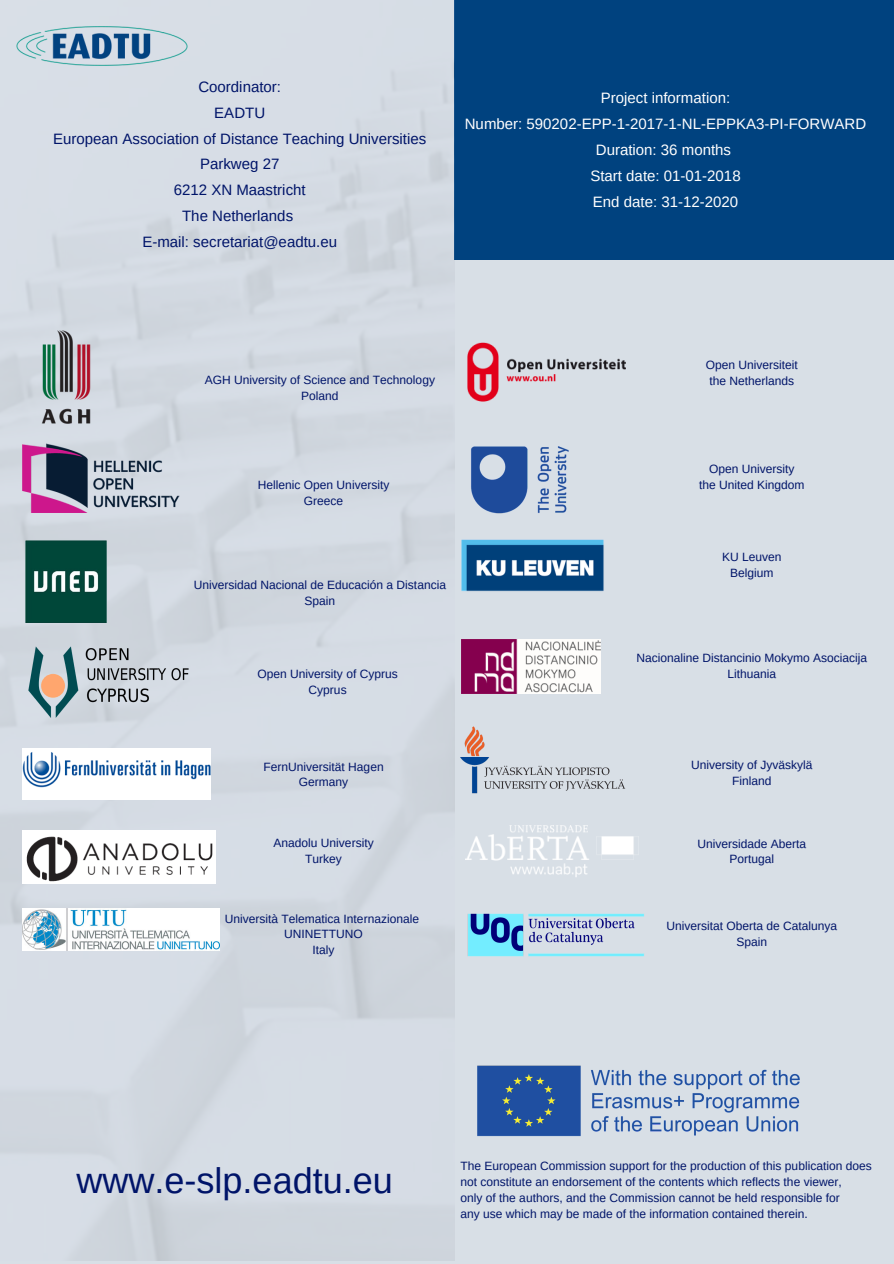
<style>
.page{position:relative;width:894px;height:1264px;background:#fff}
.page>*{position:absolute;margin:0;border:0;box-sizing:border-box;transform-origin:0 0}
.t1{font:36px "Arimo";color:#001469}
.t2{font:15px/26px "Arimo";color:#001469;text-align:center}
.t3{font:15px/26px "Arimo";color:#fff;text-align:center}
.t4{font:12px/15.8px "Arimo";color:#001469;text-align:center}
</style>
<div class="page">
<div style="left:0;top:0;width:893px;height:1263px;background:#d8dfe6"></div>
<div style="left:454px;top:0;width:439px;height:259px;background:#00427f"></div>
<img style="left:1px;top:44px;width:453px;height:1216px">
<img style="left:8px;top:319px;width:115px;height:115px">
<img style="left:23px;top:443px;width:158px;height:69px">
<img style="left:25px;top:541px;width:81px;height:81px">
<img style="left:23px;top:640px;width:173px;height:85px">
<img style="left:23px;top:748px;width:187px;height:51px">
<img style="left:477px;top:1065px;width:323px;height:72px">
<img style="left:16px;top:26px;width:171px;height:41px">
<img style="left:426px;top:319px;width:200px;height:108px">
<img style="left:471px;top:446px;width:98px;height:67px">
<img style="left:426px;top:513px;width:178px;height:105px">
<img style="left:461px;top:639px;width:139px;height:54px">
<img style="left:460px;top:726px;width:166px;height:68px">
<img style="left:465px;top:825px;width:169px;height:52px">
<img style="left:467px;top:913px;width:177px;height:44px">
<img style="left:23px;top:830px;width:192px;height:53px">
<img style="left:23px;top:908px;width:196px;height:42px">
<p class="t2" style="left:53px;top:73px;width:374px">Coordinator:<br>EADTU<br>European Association of Distance Teaching Universities<br>Parkweg 27<br>6212 XN Maastricht<br>The Netherlands<br>E-mail: secretariat@eadtu.eu</p>
<p class="t3" style="left:464px;top:85px;width:403px">Project information:<br>Number: 590202-EPP-1-2017-1-NL-EPPKA3-PI-FORWARD<br>Duration: 36 months<br>Start date: 01-01-2018<br>End date: 31-12-2020</p>
<p class="t4" style="left:205px;top:372px;width:232px">AGH University of Science and Technology<br>Poland</p>
<p class="t4" style="left:258px;top:477px;width:133px">Hellenic Open University<br>Greece</p>
<p class="t4" style="left:194px;top:577px;width:254px">Universidad Nacional de Educación a Distancia<br>Spain</p>
<p class="t4" style="left:257px;top:666px;width:142px">Open University of Cyprus<br>Cyprus</p>
<p class="t4" style="left:263px;top:758px;width:122px">FernUniversität Hagen<br>Germany</p>
<p class="t4" style="left:273px;top:835px;width:102px">Anadolu University<br>Turkey</p>
<p class="t4" style="left:225px;top:910px;width:196px">Università Telematica Internazionale<br>UNINETTUNO<br>Italy</p>
<p class="t4" style="left:705px;top:357px;width:94px">Open Universiteit the Netherlands</p>
<p class="t4" style="left:698px;top:461px;width:107px">Open University<br>the United Kingdom</p>
<p class="t4" style="left:721px;top:549px;width:61px">KU Leuven<br>Belgium</p>
<p class="t4" style="left:636px;top:650px;width:232px">Nacionaline Distancinio Mokymo Asociacija<br>Lithuania</p>
<p class="t4" style="left:691px;top:757px;width:123px">University of Jyväskylä<br>Finland</p>
<p class="t4" style="left:697px;top:835px;width:110px">Universidade Aberta<br>Portugal</p>
<p class="t4" style="left:666px;top:918px;width:172px">Universitat Oberta de Catalunya<br>Spain</p>
<h1 class="t1" style="left:76px;top:1160px;width:318px">www.e-slp.eadtu.eu</h1>
<p class="t4" style="left:460px;top:1158px;width:412px;text-align:left">The European Commission support for the production of this publication does not constitute an endorsement of the contents which reflects the viewer,<br>only of the authors, and the Commission cannot be held responsible for<br>any use which may be made of the information contained therein.</p>
</div>
